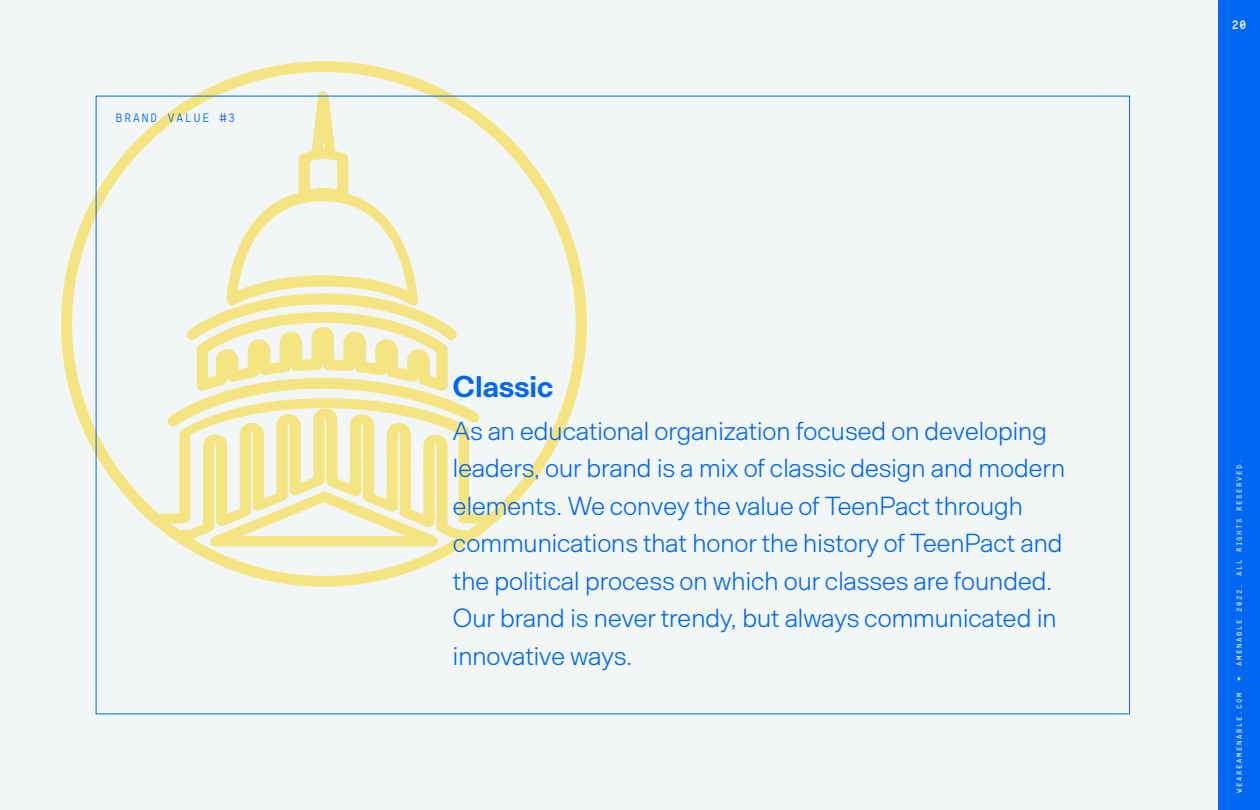
<style>
.page{position:relative;width:1260px;height:810px;background:#f2f6f6}
.page>*{position:absolute;margin:0;border:0;box-sizing:border-box;transform-origin:0 0}
.t1{font:700 30px "Arbeit";color:#0068f0}
.t2{font:300 26.25px/37.5px "Arbeit";color:#0068f0}
.t3{font:500 12.5px "Eingrantch Mono";letter-spacing:.1em;color:#0068f0}
.t4{font:700 12.5px "Eingrantch Mono";color:#f9fafa}
.t5{font:600 7.5px "Eingrantch Mono";letter-spacing:.2em;color:#f9fafa}
</style>
<div class="page">
<svg style="left:61px;top:61px;width:527px;height:526px"></svg>
<svg style="left:166px;top:90px;width:314px;height:457px"></svg>
<svg style="left:152px;top:397px;width:344px;height:127px"></svg>
<div style="left:1218px;top:0;width:42px;height:810px;background:#0068f0"></div>
<p class="t3" style="left:116px;top:111px;width:122px">BRAND VALUE #3</p>
<p class="t1" style="left:453px;top:367px;width:102px">Classic</p>
<p class="t2" style="left:453px;top:412px;width:614px">As an educational organization focused on developing leaders, our brand is a mix of classic design and modern elements. We convey the value of TeenPact through communications that honor the history of TeenPact and the political process on which our classes are founded.<br>Our brand is never trendy, but always communicated in innovative ways.</p>
<p class="t4" style="left:1232px;top:17px;width:16px">20</p>
<p class="t5" style="left:1235px;top:666px;width:208px;rotate:-90deg">AMENABLE 2022. ALL RIGHTS RESERVED.</p>
<p class="t5" style="left:1235px;top:681px;width:6px;rotate:-90deg">❤</p>
<p class="t5" style="left:1235px;top:793px;width:101px;rotate:-90deg">WEAREAMENABLE.COM</p>
</div>
